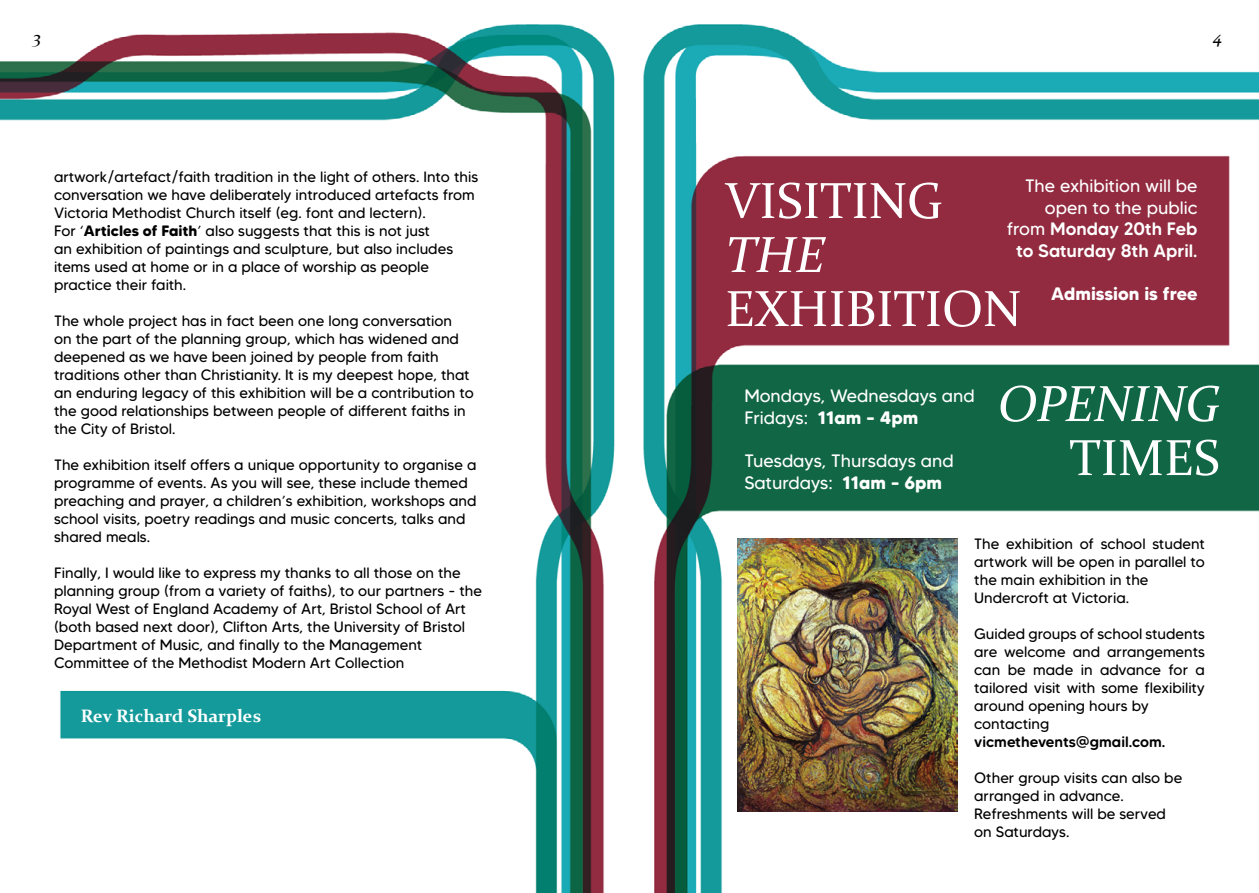
<style>
.page{position:relative;width:1259px;height:893px;background:#fff}
.page>*{position:absolute;margin:0;border:0;box-sizing:border-box;transform-origin:0 0}
.t1{font:51px "Constantia";color:#fff}
.t2{font:italic 51px "Constantia";color:#fff}
.t3{font:18px/21.6px "MADE Tommy Soft";color:#fff}
.t4{font:700 18px "Constantia";color:#fff}
.t5{font:700 18px "MADE Tommy Soft";color:#fff}
.t6{font:italic 18px "Constantia";color:#000}
.t7{font:15px/18px "MADE Tommy Soft";color:#000}
.t8{font:500 15px "MADE Tommy Soft";color:#000}
.s1{font-weight:700}
.s2{font-weight:500}
</style>
<div class="page">
<img style="left:0;top:24px;width:1259px;height:869px">
<img style="left:737px;top:539px;width:220px;height:272px">
<p class="t6" style="left:33px;top:25px;width:10px">3</p>
<p class="t6" style="left:1212px;top:25px;width:11px">4</p>
<p class="t7" style="left:54px;top:168px;width:426px">artwork/artefact/faith tradition in the light of others. Into this conversation we have deliberately introduced artefacts from Victoria Methodist Church itself (eg. font and lectern).<br>For ‘<span class="s1">Articles of Faith</span>’ also suggests that this is not just<br>an exhibition of paintings and sculpture, but also includes items used at home or in a place of worship as people practice their faith.</p>
<p class="t7" style="left:54px;top:312px;width:421px">The whole project has in fact been one long conversation<br>on the part of the planning group, which has widened and deepened as we have been joined by people from faith traditions other than Christianity. It is my deepest hope, that an enduring legacy of this exhibition will be a contribution to the good relationships between people of different faiths in the City of Bristol.</p>
<p class="t7" style="left:54px;top:456px;width:424px">The exhibition itself offers a unique opportunity to organise a programme of events. As you will see, these include themed preaching and prayer, a children’s exhibition, workshops and school visits, poetry readings and music concerts, talks and shared meals.</p>
<p class="t7" style="left:54px;top:564px;width:429px">Finally, I would like to express my thanks to all those on the planning group (from a variety of faiths), to our partners - the Royal West of England Academy of Art, Bristol School of Art (both based next door), Clifton Arts, the University of Bristol Department of Music, and finally to the Management Committee of the Methodist Modern Art Collection</p>
<p class="t4" style="left:81px;top:703px;width:182px">Rev Richard Sharples</p>
<p class="t3" style="left:1006px;top:175px;width:192px;text-align:right">The exhibition will be open to the public from <span class="s2">Monday 20th Feb to Saturday 8th April.</span></p>
<p class="t5" style="left:1051px;top:283px;width:148px">Admission is free</p>
<h1 class="t1" style="left:725px;top:166px;width:219px">VISITING</h1>
<h1 class="t2" style="left:725px;top:220px;width:101px">THE</h1>
<h1 class="t1" style="left:725px;top:274px;width:297px">EXHIBITION</h1>
<p class="t3" style="left:744px;top:385px;width:232px">Mondays, Wednesdays and<br>Fridays: <span class="s1">11am – 4pm</span></p>
<p class="t3" style="left:744px;top:450px;width:211px">Tuesdays, Thursdays and<br>Saturdays: <span class="s1">11am – 6pm</span></p>
<h1 class="t2" style="left:997px;top:369px;width:224px">OPENING</h1>
<h1 class="t1" style="left:1069px;top:423px;width:152px">TIMES</h1>
<p class="t7" style="left:974px;top:535px;width:232px">The exhibition of school student artwork will be open in parallel to the main exhibition in the<br>Undercroft at Victoria.</p>
<p class="t7" style="left:974px;top:625px;width:232px">Guided groups of school students are welcome and arrangements can be made in advance for a tailored visit with some flexibility around opening hours by contacting</p>
<p class="t8" style="left:974px;top:733px;width:193px">vicmethevents@gmail.com.</p>
<p class="t7" style="left:974px;top:769px;width:210px">Other group visits can also be arranged in advance.<br>Refreshments will be served on Saturdays.</p>
</div>
